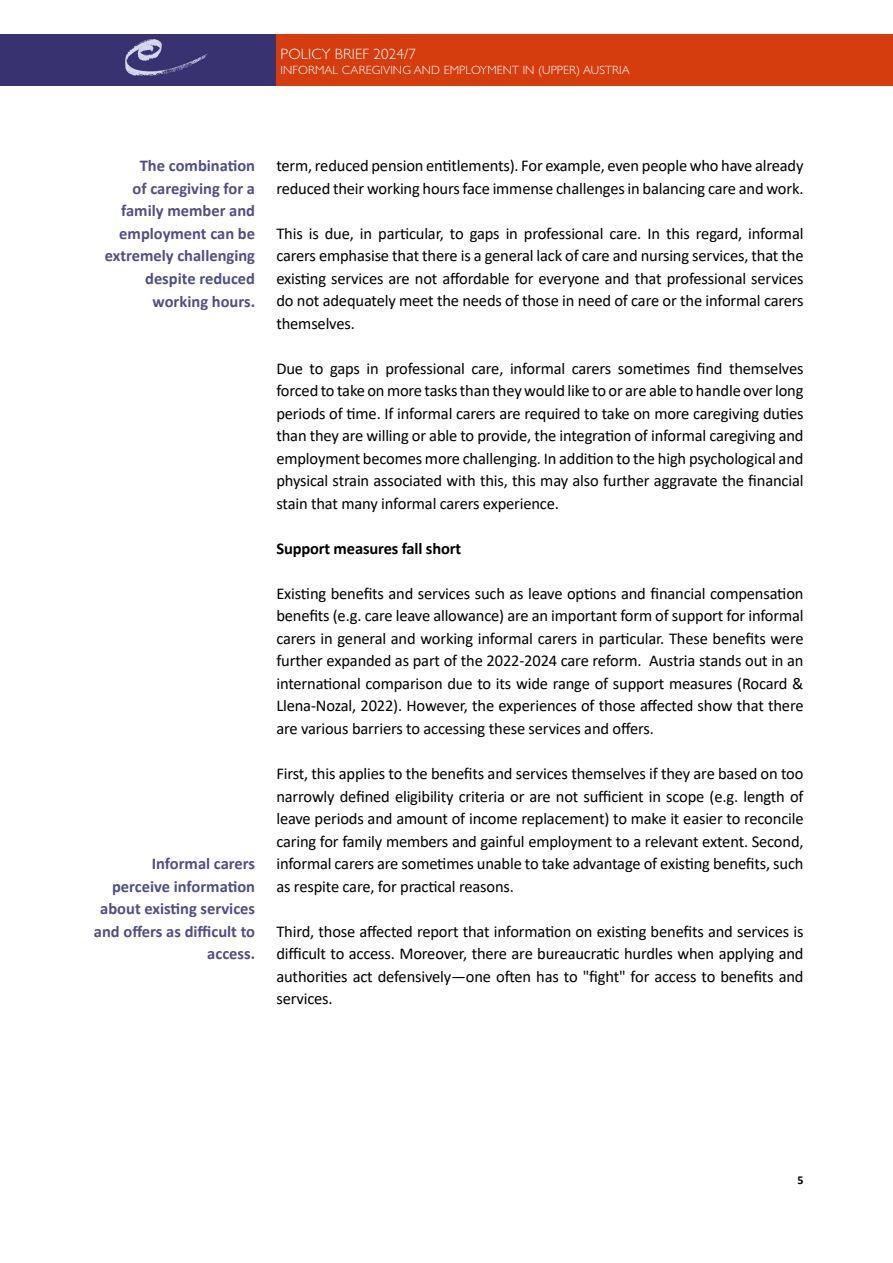
<style>
.page{position:relative;width:893px;height:1263px;background:#fff}
.page>*{position:absolute;margin:0;border:0;box-sizing:border-box;transform-origin:0 0}
.t1{font:16.5px/22.5px "Calibri";letter-spacing:-.01em;color:#000;text-align:justify}
.t2{font:700 16.5px/22.5px "Calibri";color:#4f4f85;text-align:right}
.t3{font:700 16.5px "Calibri";letter-spacing:-.01em;color:#000}
.t4{font:300 15px "Gill Sans Std";letter-spacing:.01em;color:#fff}
.t5{font:300 12px "Gill Sans Std";letter-spacing:.01em;color:#fff}
.t6{font:700 12px "Calibri";color:#000}
</style>
<div class="page">
<div style="left:0;top:34px;width:276px;height:51px;background:#383270"></div>
<div style="left:276px;top:34px;width:617px;height:51px;background:#d53d0e"></div>
<p class="t4" style="left:281px;top:45px;width:137px">POLICY BRIEF 2024/7</p>
<p class="t5" style="left:281px;top:63px;width:351px">INFORMAL CAREGIVING AND EMPLOYMENT IN (UPPER) AUSTRIA</p>
<p class="t2" style="left:105px;top:154px;width:152px">The combination<br>of caregiving for a family member and employment can be extremely challenging despite reduced working hours.</p>
<p class="t2" style="left:94px;top:852px;width:163px">Informal carers perceive information about existing services and offers as difficult to access.</p>
<p class="t1" style="left:276px;top:154px;width:529px">term, reduced pension entitlements). For example, even people who have already reduced their working hours face immense challenges in balancing care and work.</p>
<p class="t1" style="left:276px;top:222px;width:529px">This is due, in particular, to gaps in professional care. In this regard, informal carers emphasise that there is a general lack of care and nursing services, that the existing services are not affordable for everyone and that professional services do not adequately meet the needs of those in need of care or the informal carers themselves.</p>
<p class="t1" style="left:276px;top:357px;width:529px">Due to gaps in professional care, informal carers sometimes find themselves forced to take on more tasks than they would like to or are able to handle over long periods of time. If informal carers are required to take on more caregiving duties than they are willing or able to provide, the integration of informal caregiving and employment becomes more challenging. In addition to the high psychological and physical strain associated with this, this may also further aggravate the financial stain that many informal carers experience.</p>
<p class="t3" style="left:276px;top:537px;width:186px">Support measures fall short</p>
<p class="t1" style="left:276px;top:582px;width:529px">Existing benefits and services such as leave options and financial compensation benefits (e.g. care leave allowance) are an important form of support for informal carers in general and working informal carers in particular. These benefits were further expanded as part of the 2022-2024 care reform. Austria stands out in an international comparison due to its wide range of support measures (Rocard &amp; Llena-Nozal, 2022). However, the experiences of those affected show that there are various barriers to accessing these services and offers.</p>
<p class="t1" style="left:276px;top:762px;width:529px">First, this applies to the benefits and services themselves if they are based on too narrowly defined eligibility criteria or are not sufficient in scope (e.g. length of leave periods and amount of income replacement) to make it easier to reconcile caring for family members and gainful employment to a relevant extent. Second, informal carers are sometimes unable to take advantage of existing benefits, such as respite care, for practical reasons.</p>
<p class="t1" style="left:276px;top:919px;width:529px">Third, those affected report that information on existing benefits and services is difficult to access. Moreover, there are bureaucratic hurdles when applying and authorities act defensively—one often has to "fight" for access to benefits and services.</p>
<p class="t6" style="left:798px;top:1171px;width:8px">5</p>
</div>
